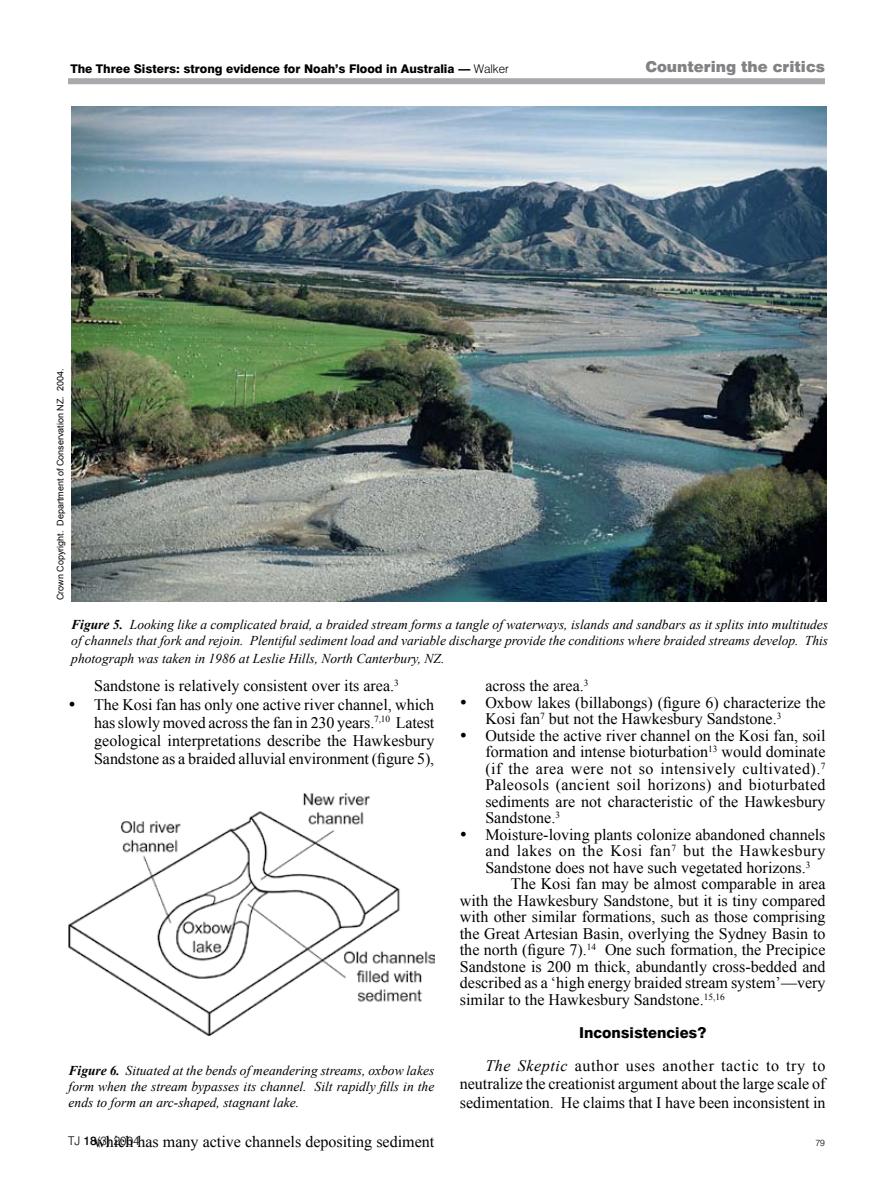
<style>
.page{position:relative;width:893px;height:1191px;background:#fff}
.page>*{position:absolute;margin:0;border:0;box-sizing:border-box;transform-origin:0 0}
.t1{font:16.05px/16.5px "Times New Roman";color:#000;text-align:justify}
.t2{font:16.05px "Times New Roman";letter-spacing:.035em;color:#000}
.t3{font:900 15px "Swiss 721 BT";color:#808284}
.t4{font:800 15px "Swiss 721 BT";color:#000}
.t5{font:italic 13.5px/16.2px "Times New Roman";color:#000;text-align:justify}
.t6{font:800 12px "Swiss 721 BT";color:#000}
.t7{font:300 12px "Swiss 721 BT";color:#000}
.t8{font:9px "Arial";color:#000}
.t9{font:300 9px "Swiss 721 BT";color:#000}
.s1{font-weight:300}
.s2{font-weight:700}
.s3{font-style:italic}
.s4{font-weight:500}
</style>
<div class="page">
<div style="left:68px;top:78px;width:757px;height:6px;background:#a7a9ac"></div>
<img style="left:69px;top:793px;width:365px;height:243px">
<img style="left:71px;top:106px;width:756px;height:495px">
<p class="t6" style="left:70px;top:62px;width:440px">The Three Sisters: strong evidence for Noah’s Flood in Australia — <span class="s1">Walker</span></p>
<p class="t8" style="left:54px;top:600px;width:233px;rotate:-90deg">Crown Copyright. Department of Conservation NZ. 2004.</p>
<p class="t3" style="left:645px;top:58px;width:181px">Countering the critics</p>
<p class="t5" style="left:71px;top:616px;width:758px"><span class="s2">Figure 5.</span> Looking like a complicated braid, a braided stream forms a tangle of waterways, islands and sandbars as it splits into multitudes of channels that fork and rejoin. Plentiful sediment load and variable discharge provide the conditions where braided streams develop. This</p>
<p class="t5" style="left:71px;top:650px;width:375px">photograph was taken in 1986 at Leslie Hills, North Canterbury, NZ.</p>
<p class="t1" style="left:94px;top:677px;width:306px">Sandstone is relatively consistent over its area.<sup>3</sup></p>
<p class="t1" style="left:94px;top:695px;width:342px;line-height:18px;text-indent:-26px">• The Kosi fan has only one active river channel, which has slowly moved across the fan in 230 years.<sup>7,10</sup> Latest geological interpretations describe the Hawkesbury Sandstone as a braided alluvial environment (figure 5),</p>
<p class="t5" style="left:69px;top:1062px;width:367px"><span class="s2">Figure 6.</span> Situated at the bends of meandering streams, oxbow lakes form when the stream bypasses its channel. Silt rapidly fills in the ends to form an arc-shaped, stagnant lake.</p>
<p class="t1" style="left:485px;top:677px;width:105px">across the area.<sup>3</sup></p>
<p class="t1" style="left:485px;top:694px;width:342px;text-indent:-26px">• Oxbow lakes (billabongs) (figure 6) characterize the<br>Kosi fan<sup>7</sup> but not the Hawkesbury Sandstone.<sup>3</sup></p>
<p class="t1" style="left:485px;top:727px;width:342px;text-indent:-26px">• Outside the active river channel on the Kosi fan, soil formation and intense bioturbation<sup>13</sup> would dominate (if the area were not so intensively cultivated).<sup>7<br></sup>Paleosols (ancient soil horizons) and bioturbated sediments are not characteristic of the Hawkesbury Sandstone.<sup>3</sup></p>
<p class="t1" style="left:460px;top:826px;width:367px">• Moisture-loving plants colonize abandoned channels</p>
<p class="t2" style="left:485px;top:840px;width:342px">and lakes on the Kosi fan<sup>7</sup> but the Hawkesbury</p>
<p class="t1" style="left:485px;top:859px;width:327px">Sandstone does not have such vegetated horizons.<sup>3</sup></p>
<p class="t1" style="left:511px;top:875px;width:316px">The Kosi fan may be almost comparable in area</p>
<p class="t1" style="left:460px;top:892px;width:367px">with the Hawkesbury Sandstone, but it is tiny compared</p>
<p class="t1" style="left:460px;top:908px;width:367px">with other similar formations, such as those comprising</p>
<p class="t1" style="left:460px;top:925px;width:367px">the Great Artesian Basin, overlying the Sydney Basin to</p>
<p class="t1" style="left:460px;top:941px;width:367px">the north (figure 7).<sup>14</sup> One such formation, the Precipice</p>
<p class="t1" style="left:460px;top:958px;width:367px">Sandstone is 200 m thick, abundantly cross-bedded and</p>
<p class="t1" style="left:460px;top:974px;width:367px">described as a ‘high energy braided stream system’—very</p>
<p class="t1" style="left:460px;top:991px;width:266px">similar to the Hawkesbury Sandstone.<sup>15,16</sup></p>
<p class="t4" style="left:579px;top:1023px;width:129px">Inconsistencies?</p>
<p class="t1" style="left:460px;top:1056px;width:367px;line-height:18.5px;text-indent:26px"><span class="s3">The Skeptic</span> author uses another tactic to try to neutralize the creationist argument about the large scale of sedimentation. He claims that I have been inconsistent in</p>
<p class="t1" style="left:94px;top:1133px;width:342px">which has many active channels depositing sediment</p>
<p class="t7" style="left:68px;top:1133px;width:73px">TJ <span class="s4">18</span>(3) 2004</p>
<p class="t9" style="left:815px;top:1137px;width:11px">79</p>
</div>
